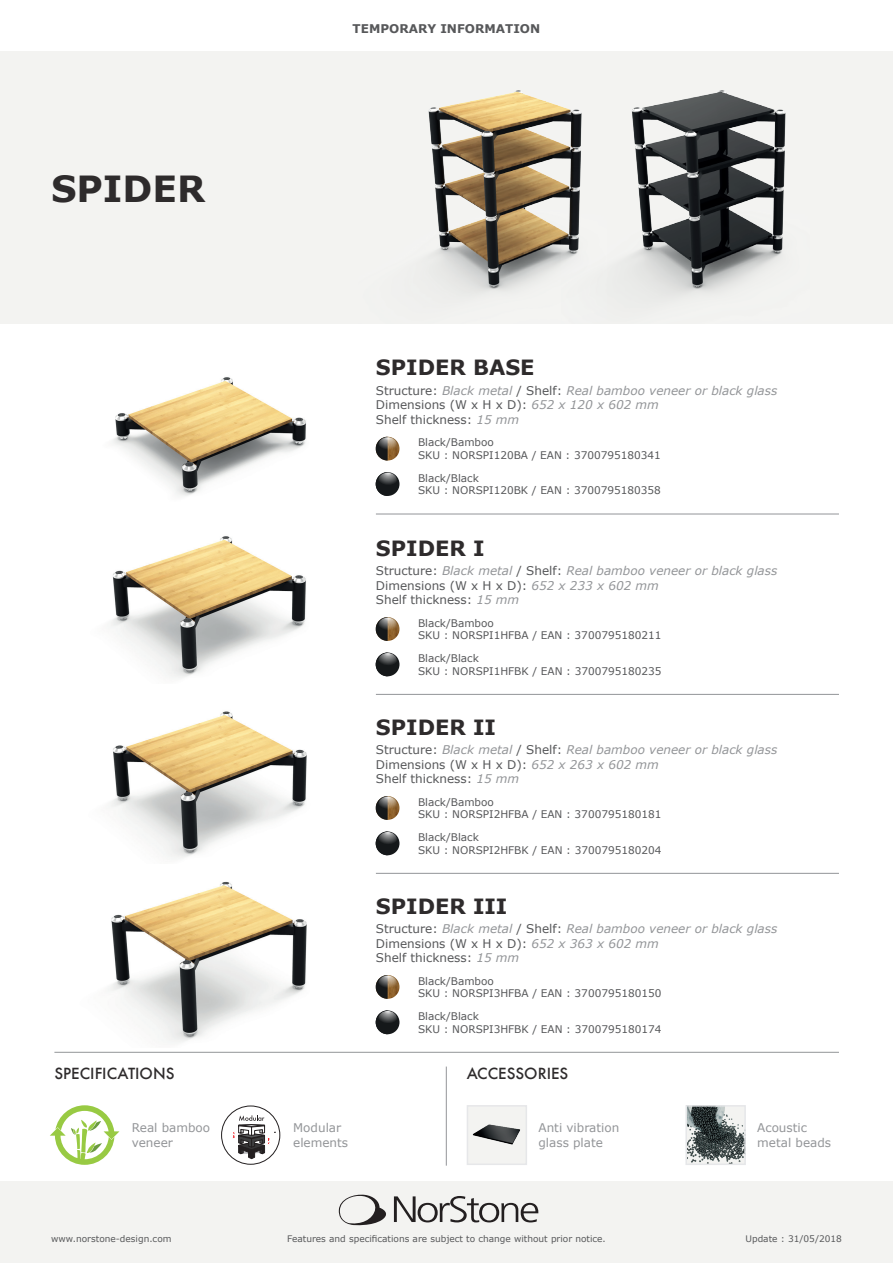
<style>
.page{position:relative;width:893px;height:1263px;background:#fff}
.page>*{position:absolute;margin:0;border:0;box-sizing:border-box;transform-origin:0 0}
.t1{font:700 36px "Verdana";color:#2e2b2c}
.t2{font:700 21px "Verdana";color:#2e2b2c}
.t3{font:500 15px "Futura";color:#2e2b2c}
.t4{font:italic 12px/14.4px "Verdana";color:#939598}
.t5{font:12px/14.4px "Verdana";color:#939598}
.t6{font:700 12px "Verdana";color:#57585a}
.t7{font:10.5px/12.6px "Verdana";color:#57585a}
.t8{font:9px "Verdana";color:#57585a}
.s1{font-style:normal;color:#57585a}
</style>
<div class="page">
<div style="left:0;top:1182px;width:893px;height:81px;background:#f3f3f1"></div>
<div style="left:0;top:51px;width:893px;height:272px;background:#f3f3f1"></div>
<svg style="left:338px;top:1194px;width:200px;height:32px"></svg>
<img style="left:428px;top:90px;width:133px;height:203px">
<div style="left:221px;top:1105px;width:59px;height:60px;border:1px solid #231f20;border-radius:50%"></div>
<svg style="left:232px;top:1115px;width:43px;height:44px"></svg>
<svg style="left:50px;top:1105px;width:69px;height:60px"></svg>
<img style="left:397px;top:441px;width:2px;height:15px">
<svg style="left:376px;top:437px;width:21px;height:23px"></svg>
<div style="left:376px;top:472px;width:23px;height:24px;background:#15181a;border-radius:50%"></div>
<svg style="left:376px;top:472px;width:21px;height:24px"></svg>
<div style="left:467px;top:1106px;width:59px;height:58px;background:#f3f3f1"></div>
<img style="left:472px;top:1124px;width:49px;height:21px">
<div style="left:467px;top:1105px;width:60px;height:60px;border:2px solid #e6e7e9"></div>
<img style="left:688px;top:1108px;width:55px;height:54px">
<div style="left:685px;top:1105px;width:61px;height:60px;border:2px solid #e6e7e9"></div>
<hr style="left:376px;top:514px;width:463px;height:1px;background:#939598">
<img style="left:112px;top:377px;width:194px;height:119px">
<img style="left:397px;top:622px;width:2px;height:14px">
<svg style="left:376px;top:617px;width:21px;height:24px"></svg>
<div style="left:376px;top:652px;width:23px;height:24px;background:#15181a;border-radius:50%"></div>
<svg style="left:376px;top:652px;width:21px;height:24px"></svg>
<hr style="left:376px;top:694px;width:463px;height:1px;background:#939598">
<img style="left:111px;top:536px;width:195px;height:142px">
<img style="left:397px;top:801px;width:2px;height:14px">
<svg style="left:376px;top:796px;width:21px;height:24px"></svg>
<div style="left:376px;top:831px;width:23px;height:24px;background:#15181a;border-radius:50%"></div>
<svg style="left:376px;top:831px;width:21px;height:24px"></svg>
<hr style="left:376px;top:873px;width:463px;height:1px;background:#939598">
<img style="left:110px;top:711px;width:197px;height:147px">
<img style="left:397px;top:980px;width:2px;height:14px">
<svg style="left:376px;top:975px;width:21px;height:24px"></svg>
<div style="left:376px;top:1010px;width:23px;height:24px;background:#15181a;border-radius:50%"></div>
<svg style="left:376px;top:1010px;width:21px;height:24px"></svg>
<hr style="left:54px;top:1052px;width:785px;height:1px;background:#939598">
<img style="left:108px;top:881px;width:199px;height:161px">
<hr style="left:446px;top:1066px;width:1px;height:100px;background:#939598">
<img style="left:561px;top:90px;width:225px;height:208px">
<h1 class="t1" style="left:51px;top:165px;width:156px">SPIDER</h1>
<p class="t3" style="left:54px;top:1063px;width:122px">SPECIFICATIONS</p>
<p class="t6" style="left:353px;top:21px;width:189px">TEMPORARY INFORMATION</p>
<h2 class="t2" style="left:376px;top:354px;width:160px">SPIDER BASE</h2>
<p class="t4" style="left:376px;top:384px;width:403px"><span class="s1">Structure:</span> Black metal <span class="s1">/ Shelf:</span> Real bamboo veneer or black glass<br><span class="s1">Dimensions (W x H x D):</span> 652 x 120 x 602 mm<br><span class="s1">Shelf thickness:</span> 15 mm</p>
<p class="t7" style="left:418px;top:436px;width:244px">Black/Bamboo<br>SKU : NORSPI120BA / EAN : 3700795180341</p>
<p class="t7" style="left:418px;top:472px;width:244px">Black/Black<br>SKU : NORSPI120BK / EAN : 3700795180358</p>
<h2 class="t2" style="left:376px;top:534px;width:110px">SPIDER I</h2>
<p class="t4" style="left:376px;top:564px;width:403px"><span class="s1">Structure:</span> Black metal <span class="s1">/ Shelf:</span> Real bamboo veneer or black glass<br><span class="s1">Dimensions (W x H x D):</span> 652 x 233 x 602 mm<br><span class="s1">Shelf thickness:</span> 15 mm</p>
<p class="t7" style="left:418px;top:617px;width:245px">Black/Bamboo<br>SKU : NORSPI1HFBA / EAN : 3700795180211</p>
<p class="t7" style="left:418px;top:652px;width:245px">Black/Black<br>SKU : NORSPI1HFBK / EAN : 3700795180235</p>
<h2 class="t2" style="left:376px;top:713px;width:122px">SPIDER II</h2>
<p class="t4" style="left:376px;top:743px;width:403px"><span class="s1">Structure:</span> Black metal <span class="s1">/ Shelf:</span> Real bamboo veneer or black glass<br><span class="s1">Dimensions (W x H x D):</span> 652 x 263 x 602 mm<br><span class="s1">Shelf thickness:</span> 15 mm</p>
<p class="t7" style="left:418px;top:796px;width:245px">Black/Bamboo<br>SKU : NORSPI2HFBA / EAN : 3700795180181</p>
<p class="t7" style="left:418px;top:831px;width:245px">Black/Black<br>SKU : NORSPI2HFBK / EAN : 3700795180204</p>
<h2 class="t2" style="left:376px;top:892px;width:133px">SPIDER III</h2>
<p class="t4" style="left:376px;top:922px;width:403px"><span class="s1">Structure:</span> Black metal <span class="s1">/ Shelf:</span> Real bamboo veneer or black glass<br><span class="s1">Dimensions (W x H x D):</span> 652 x 363 x 602 mm<br><span class="s1">Shelf thickness:</span> 15 mm</p>
<p class="t7" style="left:418px;top:975px;width:245px">Black/Bamboo<br>SKU : NORSPI3HFBA / EAN : 3700795180150</p>
<p class="t7" style="left:418px;top:1010px;width:245px">Black/Black<br>SKU : NORSPI3HFBK / EAN : 3700795180174</p>
<p class="t3" style="left:467px;top:1063px;width:103px">ACCESSORIES</p>
<p class="t5" style="left:132px;top:1121px;width:80px">Real bamboo veneer</p>
<p class="t5" style="left:293px;top:1121px;width:56px">Modular elements</p>
<p class="t5" style="left:538px;top:1121px;width:82px">Anti vibration glass plate</p>
<p class="t5" style="left:757px;top:1121px;width:75px">Acoustic metal beads</p>
<p class="t8" style="left:51px;top:1233px;width:122px">www.norstone-design.com</p>
<p class="t8" style="left:287px;top:1233px;width:320px">Features and specifications are subject to change without prior notice.</p>
<p class="t8" style="left:745px;top:1233px;width:98px">Update : 31/05/2018</p>
</div>
